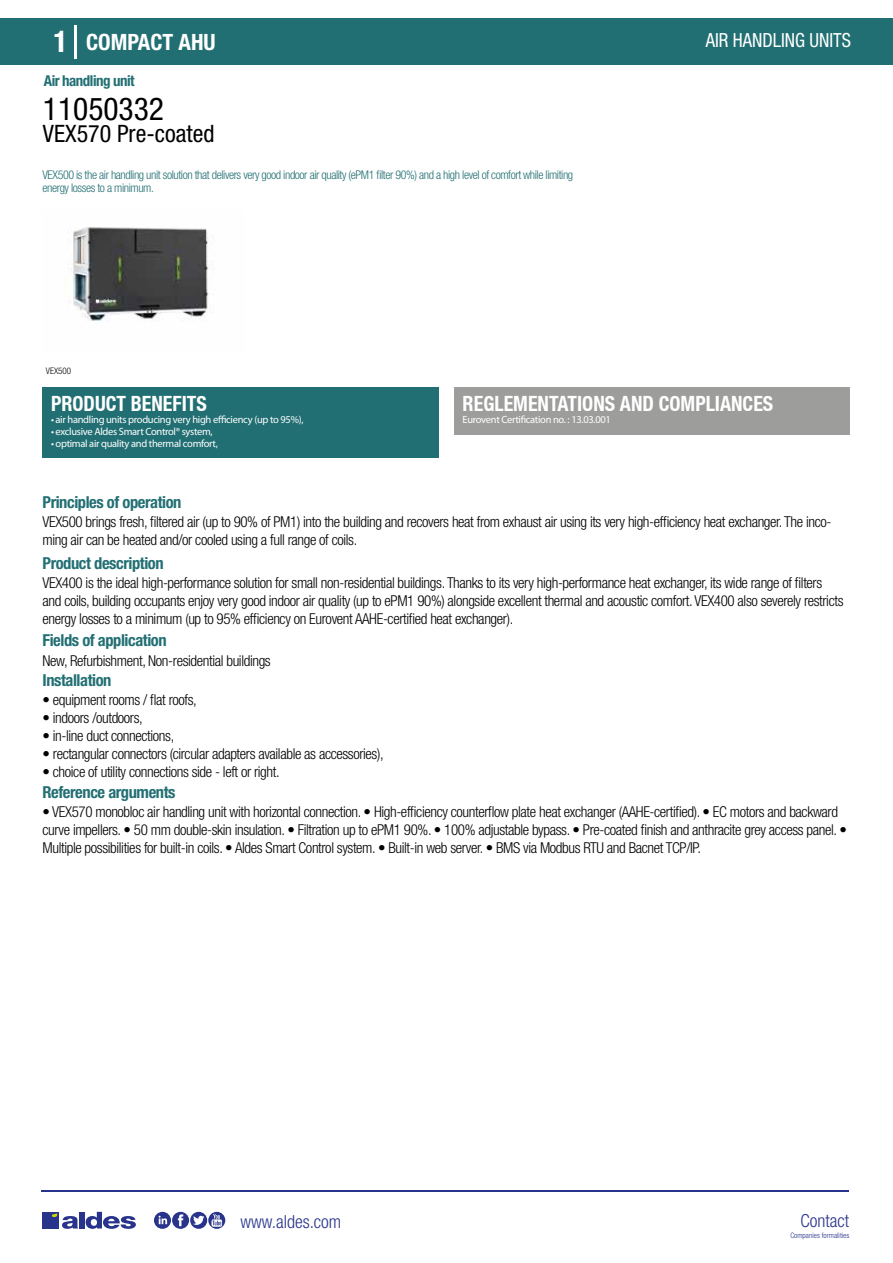
<style>
.page{position:relative;width:893px;height:1263px;background:#fff}
.page>*{position:absolute;margin:0;border:0;box-sizing:border-box;transform-origin:0 0}
.t1{font:condensed 31.5px "Helvetica Neue LT Std";color:#000}
.t2{font:condensed 24px "Helvetica Neue LT Std";color:#000}
.t3{font:700 condensed 22.5px "Helvetica Neue LT Std";color:#fff}
.t4{font:700 condensed 21px "Helvetica Neue";color:#fff;scale:.95 1}
.t5{font:condensed 19.5px "Helvetica Neue LT Std";color:#fff;scale:.95 1}
.t6{font:300 condensed 18px "Helvetica Neue";color:#28348b}
.t7{font:700 condensed 16.5px "Helvetica Neue LT Std";letter-spacing:-.025em;color:#226f73}
.t8{font:300 condensed 15px/18px "Helvetica Neue LT Std";letter-spacing:-.025em;color:#000}
.t9{font:700 condensed 15px "Helvetica Neue LT Std";letter-spacing:-.035em;color:#226f73}
.t10{font:300 condensed 12px/13.5px "Helvetica Neue LT Std";letter-spacing:-.035em;color:#226f73}
.t11{font:10.5px "Myriad Pro";letter-spacing:-.03em;color:#fff}
.t12{font:300 condensed 9px "Helvetica Neue";color:#000}
.t13{font:300 condensed 7.5px "Helvetica Neue";color:#28348b}
.s1{font-size:30px}
</style>
<div class="page">
<div style="left:0;top:18px;width:893px;height:46px;background:#226f73"></div>
<div style="left:454px;top:387px;width:396px;height:48px;background:#9d9d9c"></div>
<div style="left:43px;top:387px;width:396px;height:70px;background:#226f73"></div>
<hr style="left:74px;top:25px;width:2px;height:33px;background:#fff">
<svg style="left:68px;top:227px;width:146px;height:95px"></svg>
<hr style="left:41px;top:1190px;width:808px;height:1px;background:#28348b">
<svg style="left:154px;top:1212px;width:71px;height:17px"></svg>
<div style="left:42px;top:1212px;width:17px;height:16px;background:#28348b"></div>
<div style="left:79px;top:1212px;width:5px;height:16px;background:#28348b"></div>
<svg style="left:86px;top:1212px;width:50px;height:17px"></svg>
<svg style="left:52px;top:1213px;width:26px;height:16px"></svg>
<h3 class="t3" style="left:54px;top:28px;width:164px"><span class="s1">1</span> COMPACT AHU</h3>
<h3 class="t5" style="left:706px;top:29px;width:154px">AIR HANDLING UNITS</h3>
<p class="t9" style="left:44px;top:71px;width:92px">Air handling unit</p>
<h1 class="t1" style="left:43px;top:91px;width:122px">11050332</h1>
<h2 class="t2" style="left:43px;top:120px;width:173px">VEX570 Pre-coated</h2>
<p class="t10" style="left:43px;top:167px;width:532px">VEX500 is the air handling unit solution that delivers very good indoor air quality (ePM1 filter 90%) and a high level of comfort while limiting energy losses to a minimum.</p>
<p class="t12" style="left:46px;top:365px;width:27px">VEX500</p>
<h3 class="t4" style="left:51px;top:391px;width:166px">PRODUCT BENEFITS</h3>
<p class="t11" style="left:51px;top:413px;width:254px">• air handling units producing very high efficiency (up to 95%),</p>
<p class="t11" style="left:51px;top:425px;width:163px">• exclusive Aldes Smart Control® system,</p>
<p class="t11" style="left:51px;top:437px;width:168px">• optimal air quality and thermal comfort,</p>
<p class="t7" style="left:43px;top:492px;width:140px">Principles of operation</p>
<h3 class="t4" style="left:463px;top:391px;width:328px">REGLEMENTATIONS AND COMPLIANCES</h3>
<p class="t11" style="left:463px;top:413px;width:150px">Eurovent Certification no. : 13.03.001</p>
<p class="t8" style="left:43px;top:513px;width:790px">VEX500 brings fresh, filtered air (up to 90% of PM1) into the building and recovers heat from exhaust air using its very high-efficiency heat exchanger. The inco&shy;ming air can be heated and/or cooled using a full range of coils.</p>
<p class="t8" style="left:43px;top:573px;width:802px">VEX400 is the ideal high-performance solution for small non-residential buildings. Thanks to its very high-performance heat exchanger, its wide range of filters and coils, building occupants enjoy very good indoor air quality (up to ePM1 90%) alongside excellent thermal and acoustic comfort. VEX400 also severely restricts energy losses to a minimum (up to 95% efficiency on Eurovent AAHE-certified heat exchanger).</p>
<p class="t8" style="left:43px;top:651px;width:230px">New, Refurbishment, Non-residential buildings</p>
<p class="t8" style="left:43px;top:691px;width:156px">• equipment rooms / flat roofs,</p>
<p class="t8" style="left:43px;top:709px;width:102px">• indoors /outdoors,</p>
<p class="t8" style="left:43px;top:727px;width:133px">• in-line duct connections,</p>
<p class="t8" style="left:43px;top:745px;width:343px">• rectangular connectors (circular adapters available as accessories),</p>
<p class="t8" style="left:43px;top:763px;width:239px">• choice of utility connections side - left or right.</p>
<p class="t7" style="left:43px;top:553px;width:123px">Product description</p>
<p class="t7" style="left:43px;top:630px;width:126px">Fields of application</p>
<p class="t7" style="left:43px;top:670px;width:70px">Installation</p>
<p class="t7" style="left:43px;top:782px;width:135px">Reference arguments</p>
<p class="t8" style="left:43px;top:802px;width:806px">• VEX570 monobloc air handling unit with horizontal connection. • High-efficiency counterflow plate heat exchanger (AAHE-certified). • EC motors and backward curve impellers. • 50 mm double-skin insulation. • Filtration up to ePM1 90%. • 100% adjustable bypass. • Pre-coated finish and anthracite grey access panel. •<br>Multiple possibilities for built-in coils. • Aldes Smart Control system. • Built-in web server. • BMS via Modbus RTU and Bacnet TCP/IP.</p>
<p class="t6" style="left:240px;top:1211px;width:102px">www.aldes.com</p>
<p class="t6" style="left:800px;top:1211px;width:50px">Contact</p>
<p class="t13" style="left:790px;top:1230px;width:60px">Companies formalities</p>
</div>
